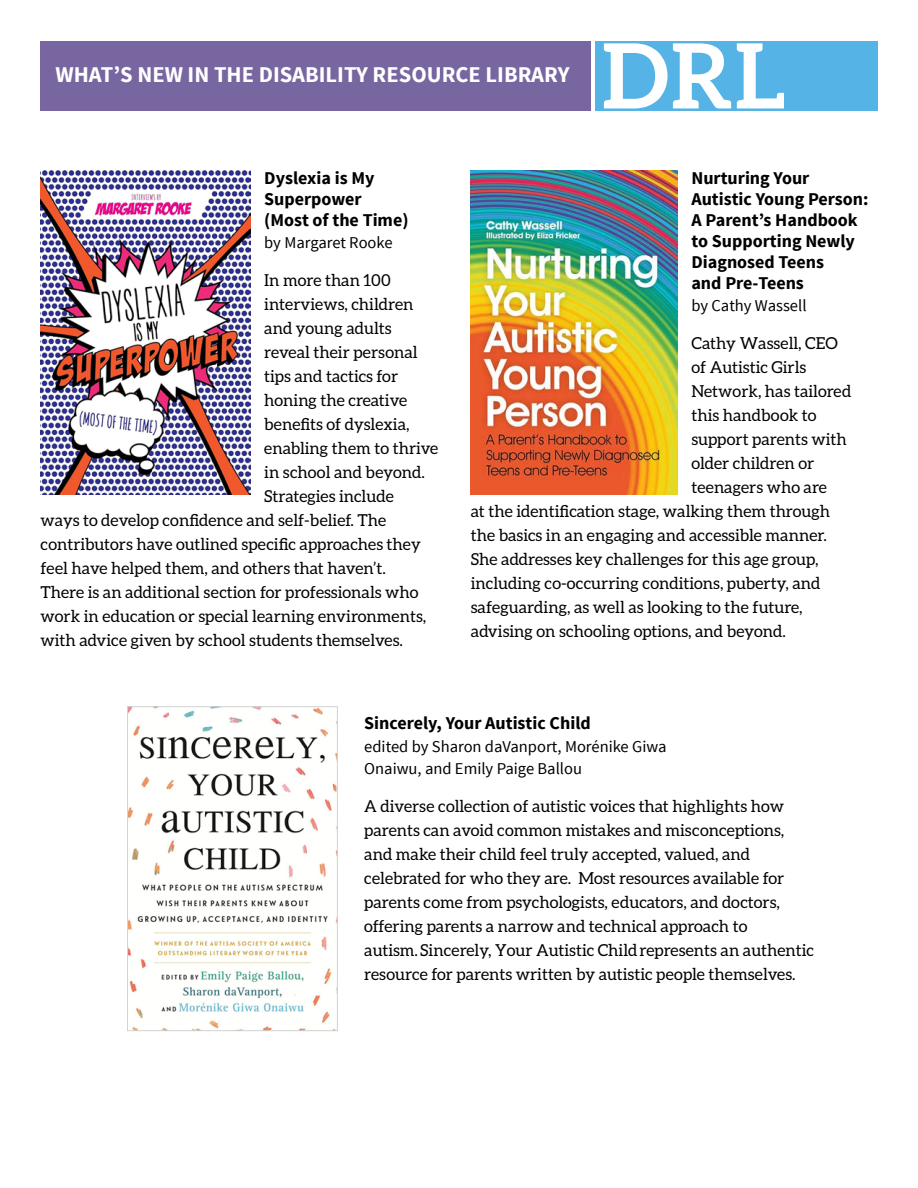
<style>
.page{position:relative;width:918px;height:1188px;background:#fff}
.page>*{position:absolute;margin:0;border:0;box-sizing:border-box;transform-origin:0 0}
.Book_Title{font:700 90px "Aleo";color:#fff}
.Book_Title-2{font:700 22.5px "Source Sans Pro";color:#fff}
.Book_Title-3{font:700 18px/21px "Source Sans Pro";color:#000}
.P1{font:16.5px/24px "Aleo";color:#000}
.Author{font:16.5px/22.5px "Source Sans Pro";color:#000}
</style>
<div class="page">
<div style="left:40px;top:41px;width:551px;height:70px;background:#7866a1"></div>
<div style="left:595px;top:41px;width:283px;height:70px;background:#56b3e5"></div>
<img style="left:40px;top:170px;width:211px;height:324px">
<img style="left:471px;top:170px;width:207px;height:324px">
<img style="left:129px;top:708px;width:207px;height:321px">
<div style="left:127px;top:706px;width:211px;height:325px;border:1px solid #d1d3d4"></div>
<p class="Book_Title-2" style="left:56px;top:60px;width:515px">WHAT’S NEW IN THE DISABILITY RESOURCE LIBRARY</p>
<p class="Book_Title" style="left:602px;top:24px;width:185px">DRL</p>
<p class="Book_Title-3" style="left:264px;top:168px;width:146px">Dyslexia is My<br>Superpower (Most of the Time)</p>
<p class="Author" style="left:264px;top:232px;width:130px">by Margaret Rooke</p>
<p class="P1" style="left:264px;top:268px;width:128px">In more than 100</p>
<p class="P1" style="left:264px;top:292px;width:151px">interviews, children</p>
<p class="P1" style="left:264px;top:316px;width:129px">and young adults</p>
<p class="P1" style="left:264px;top:340px;width:155px">reveal their personal</p>
<p class="P1" style="left:264px;top:364px;width:135px">tips and tactics for</p>
<p class="P1" style="left:264px;top:388px;width:144px">honing the creative</p>
<p class="P1" style="left:264px;top:412px;width:147px">benefits of dyslexia,</p>
<p class="P1" style="left:264px;top:436px;width:176px">enabling them to thrive</p>
<p class="P1" style="left:264px;top:460px;width:162px">in school and beyond.</p>
<p class="P1" style="left:264px;top:484px;width:131px">Strategies include</p>
<p class="P1" style="left:40px;top:508px;width:347px">ways to develop confidence and self-belief. The</p>
<p class="P1" style="left:40px;top:532px;width:382px">contributors have outlined specific approaches they</p>
<p class="P1" style="left:40px;top:556px;width:347px">feel have helped them, and others that haven’t.</p>
<p class="P1" style="left:40px;top:580px;width:379px">There is an additional section for professionals who</p>
<p class="P1" style="left:40px;top:604px;width:387px">work in education or special learning environments,</p>
<p class="P1" style="left:40px;top:628px;width:364px">with advice given by school students themselves.</p>
<p class="Book_Title-3" style="left:691px;top:168px;width:179px">Nurturing Your<br>Autistic Young Person:<br>A Parent’s Handbook to Supporting Newly<br>Diagnosed Teens<br>and Pre-Teens</p>
<p class="Author" style="left:691px;top:295px;width:117px">by Cathy Wassell</p>
<p class="P1" style="left:691px;top:331px;width:148px">Cathy Wassell, CEO</p>
<p class="P1" style="left:691px;top:355px;width:116px">of Autistic Girls</p>
<p class="P1" style="left:691px;top:379px;width:162px">Network, has tailored</p>
<p class="P1" style="left:691px;top:403px;width:127px">this handbook to</p>
<p class="P1" style="left:691px;top:427px;width:157px">support parents with</p>
<p class="P1" style="left:691px;top:451px;width:124px">older children or</p>
<p class="P1" style="left:691px;top:475px;width:137px">teenagers who are</p>
<p class="P1" style="left:471px;top:499px;width:361px">at the identification stage, walking them through</p>
<p class="P1" style="left:471px;top:523px;width:358px">the basics in an engaging and accessible manner.</p>
<p class="P1" style="left:471px;top:547px;width:349px">She addresses key challenges for this age group,</p>
<p class="P1" style="left:471px;top:571px;width:351px">including co-occurring conditions, puberty, and</p>
<p class="P1" style="left:471px;top:595px;width:333px">safeguarding, as well as looking to the future,</p>
<p class="P1" style="left:471px;top:619px;width:317px">advising on schooling options, and beyond.</p>
<p class="Book_Title-3" style="left:364px;top:713px;width:228px">Sincerely, Your Autistic Child</p>
<p class="Author" style="left:364px;top:735px;width:304px">edited by Sharon daVanport, Morénike Giwa<br>Onaiwu, and Emily Paige Ballou</p>
<p class="P1" style="left:364px;top:793px;width:451px">A diverse collection of autistic voices that highlights how parents can avoid common mistakes and misconceptions, and make their child feel truly accepted, valued, and celebrated for who they are. Most resources available for parents come from psychologists, educators, and doctors, offering parents a narrow and technical approach to<br>autism. Sincerely, Your Autistic Child represents an authentic resource for parents written by autistic people themselves.</p>
</div>
